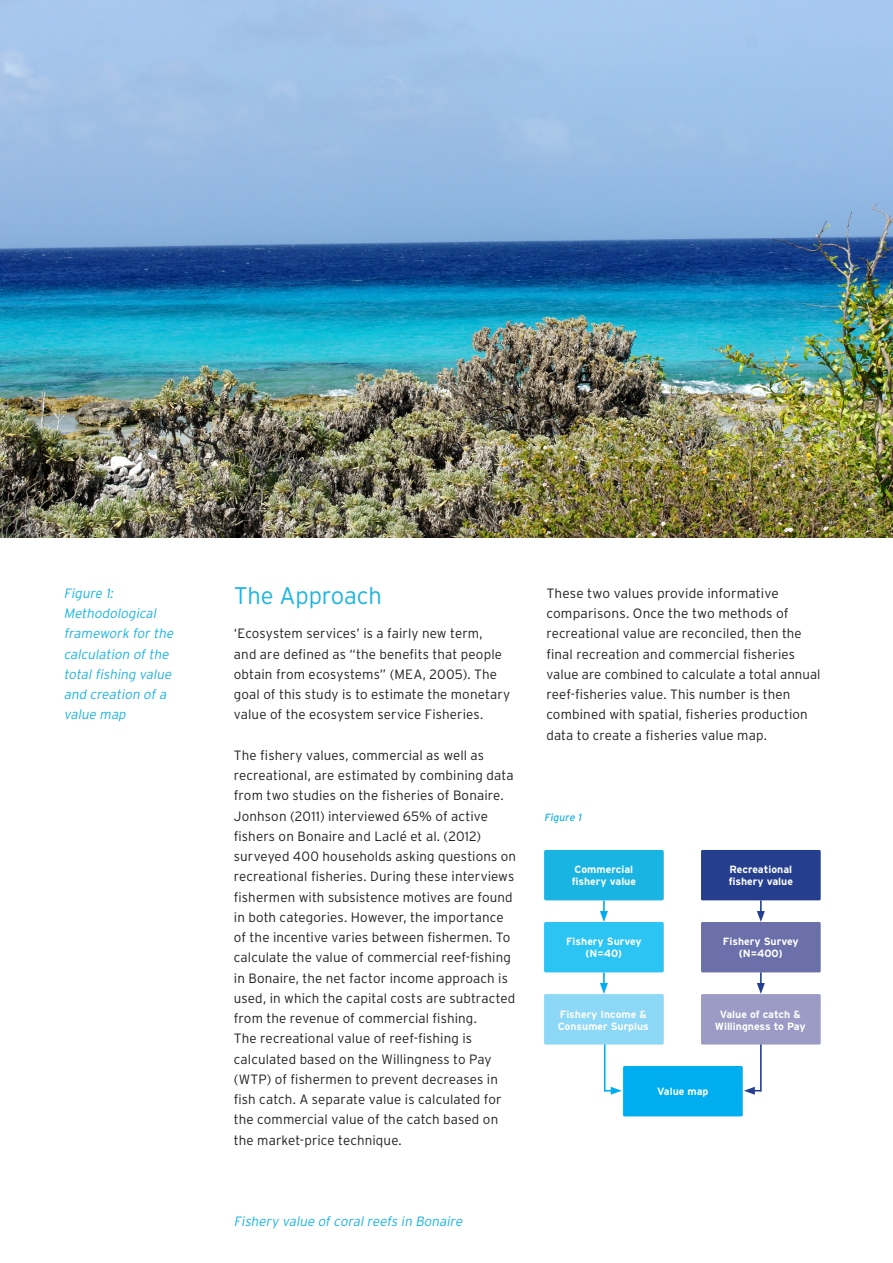
<style>
.page{position:relative;width:893px;height:1263px;background:#fff}
.page>*{position:absolute;margin:0;border:0;box-sizing:border-box;transform-origin:0 0}
.Header_New{font:300 24px "Interstate";letter-spacing:-.005em;color:#1ab4e3}
.Bodytekst{font:300 13.5px/20.2px "Interstate";letter-spacing:.01em;color:#231f20}
.Fotobijschrft{font:italic 300 13.5px/20.2px "Interstate";color:#1ab4e3}
.t1{font:700 10.5px/12px "Interstate";color:#fff}
.Fotobijschrft-2{font:italic 10.5px "Interstate";color:#1ab4e3}
</style>
<div class="page">
<img style="left:0;top:0;width:893px;height:537px">
<hr style="left:760px;top:1041px;width:2px;height:50px;background:#253f8e">
<svg style="left:744px;top:1087px;width:17px;height:8px"></svg>
<hr style="left:604px;top:1041px;width:1px;height:50px;background:#00aeef">
<svg style="left:605px;top:1087px;width:17px;height:8px"></svg>
<div style="left:623px;top:1066px;width:120px;height:50px;background:#00aeef;border-radius:2px"></div>
<div style="left:544px;top:994px;width:120px;height:50px;background:#8dd7f7"></div>
<div style="left:701px;top:994px;width:120px;height:50px;background:#9b9bc6;border-radius:2px"></div>
<div style="left:544px;top:850px;width:120px;height:50px;background:#1ab4e3;border-radius:2px"></div>
<div style="left:701px;top:850px;width:120px;height:50px;background:#253f8e;border-radius:2px"></div>
<div style="left:544px;top:922px;width:120px;height:50px;background:#2bc4f3;border-radius:2px"></div>
<div style="left:701px;top:922px;width:120px;height:50px;background:#6b70ab;border-radius:2px"></div>
<svg style="left:600px;top:900px;width:8px;height:22px"></svg>
<svg style="left:600px;top:972px;width:8px;height:22px"></svg>
<svg style="left:757px;top:900px;width:8px;height:22px"></svg>
<svg style="left:757px;top:972px;width:8px;height:22px"></svg>
<p class="Fotobijschrft" style="left:64px;top:583px;width:54px">Figure 1:</p>
<p class="Fotobijschrft" style="left:64px;top:603px;width:114px">Methodological framework for the calculation of the total fishing value</p>
<p class="Fotobijschrft" style="left:64px;top:684px;width:107px">and creation of a</p>
<p class="Fotobijschrft" style="left:64px;top:704px;width:66px">value map</p>
<p class="Header_New" style="left:234px;top:582px;width:149px">The Approach</p>
<p class="Bodytekst" style="left:234px;top:623px;width:278px">‘Ecosystem services’ is a fairly new term,<br>and are defined as “the benefits that people obtain from ecosystems” (MEA, 2005). The goal of this study is to estimate the monetary value of the ecosystem service Fisheries.</p>
<p class="Bodytekst" style="left:234px;top:745px;width:284px">The fishery values, commercial as well as recreational, are estimated by combining data from two studies on the fisheries of Bonaire.<br>Jonhson (2011) interviewed 65% of active fishers on Bonaire and Laclé et al. (2012) surveyed 400 households asking questions on recreational fisheries. During these interviews fishermen with subsistence motives are found in both categories. However, the importance of the incentive varies between fishermen. To calculate the value of commercial reef-fishing in Bonaire, the net factor income approach is used, in which the capital costs are subtracted from the revenue of commercial fishing.</p>
<p class="Bodytekst" style="left:234px;top:1028px;width:269px">The recreational value of reef-fishing is calculated based on the Willingness to Pay (WTP) of fishermen to prevent decreases in fish catch. A separate value is calculated for the commercial value of the catch based on the market-price technique.</p>
<p class="Fotobijschrft" style="left:234px;top:1211px;width:233px">Fishery value of coral reefs in Bonaire</p>
<p class="Bodytekst" style="left:546px;top:583px;width:276px">These two values provide informative comparisons. Once the two methods of recreational value are reconciled, then the final recreation and commercial fisheries value are combined to calculate a total annual reef-fisheries value. This number is then combined with spatial, fisheries production data to create a fisheries value map.</p>
<p class="Fotobijschrft-2" style="left:544px;top:811px;width:41px">Figure 1</p>
<p class="t1" style="left:572px;top:864px;width:66px">Commercial fishery value</p>
<p class="t1" style="left:729px;top:864px;width:66px">Recreational fishery value</p>
<p class="t1" style="left:566px;top:936px;width:77px">Fishery Survey</p>
<p class="t1" style="left:586px;top:948px;width:38px">(N=40)</p>
<p class="t1" style="left:723px;top:936px;width:77px">Fishery Survey</p>
<p class="t1" style="left:739px;top:948px;width:45px">(N=400)</p>
<p class="t1" style="left:558px;top:1008px;width:93px">Fishery Income &amp;<br>Consumer Surplus</p>
<p class="t1" style="left:715px;top:1008px;width:92px;text-align:center">Value of catch &amp;<br>Willingness to Pay</p>
<p class="t1" style="left:657px;top:1086px;width:53px">Value map</p>
</div>
